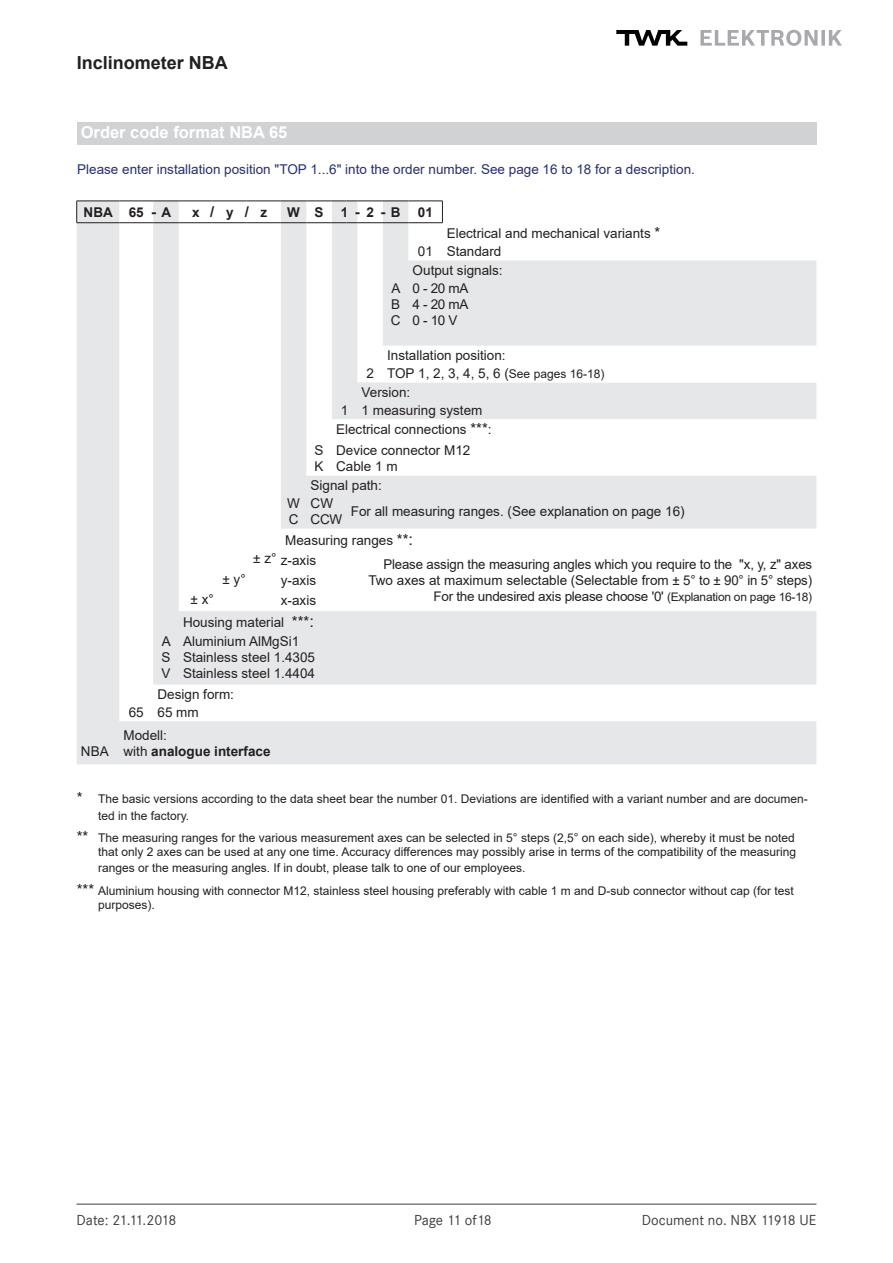
<style>
.page{position:relative;width:893px;height:1263px;background:#fff}
.page>*{position:absolute;margin:0;border:0;box-sizing:border-box;transform-origin:0 0}
.t1{font:700 18px "Arial";color:#231f20}
.t2{font:700 16.5px "Arial";color:#fff}
.t3{font:15px "Corporate S";color:#3e3e3f}
.t4{font:15px "Corporate S";letter-spacing:-.03em;color:#3e3e3f}
.t5{font:700 15px "Arial";color:#231f20}
.t6{font:13.5px/16.2px "Arial";color:#231f20}
.t7{font:13.5px "Arial";color:#262f6f}
.t8{font:700 13.5px/16.2px "Arial";color:#231f20}
.t9{font:13.2px "Arial";letter-spacing:-.02em;color:#231f20}
.t10{font:12px/16.2px "Arial";color:#231f20}
.s1{font-size:15px}
.s2{font-size:12px}
.s3{font-size:16.5px}
.s4{font-size:11.7px}
.s5{font-weight:400}
</style>
<div class="page">
<hr style="left:77px;top:1203px;width:739px;height:2px;background:#7c7f81">
<svg style="left:616px;top:30px;width:71px;height:16px"></svg>
<svg style="left:700px;top:30px;width:142px;height:16px"></svg>
<div style="left:77px;top:122px;width:739px;height:23px;background:#d1d2d4"></div>
<svg style="left:77px;top:202px;width:739px;height:562px;fill:#e6e7e9"></svg>
<svg style="left:213px;top:202px;width:603px;height:347px"></svg>
<hr style="left:77px;top:201px;width:42px;height:1px;background:#231f20">
<svg style="left:76px;top:201px;width:1px;height:22px"></svg>
<hr style="left:119px;top:201px;width:34px;height:1px;background:#231f20">
<svg style="left:153px;top:201px;width:26px;height:1px"></svg>
<hr style="left:179px;top:201px;width:34px;height:1px;background:#231f20">
<hr style="left:213px;top:201px;width:34px;height:1px;background:#231f20">
<hr style="left:247px;top:201px;width:34px;height:1px;background:#231f20">
<svg style="left:281px;top:201px;width:127px;height:1px"></svg>
<hr style="left:408px;top:201px;width:35px;height:1px;background:#231f20">
<svg style="left:442px;top:201px;width:1px;height:21px"></svg>
<hr style="left:77px;top:222px;width:42px;height:1px;background:#231f20">
<hr style="left:119px;top:222px;width:34px;height:1px;background:#231f20">
<svg style="left:153px;top:222px;width:26px;height:1px"></svg>
<hr style="left:179px;top:222px;width:34px;height:1px;background:#231f20">
<hr style="left:213px;top:222px;width:34px;height:1px;background:#231f20">
<hr style="left:247px;top:222px;width:34px;height:1px;background:#231f20">
<svg style="left:281px;top:222px;width:127px;height:1px"></svg>
<hr style="left:408px;top:222px;width:35px;height:1px;background:#231f20">
<h1 class="t1" style="left:77px;top:50px;width:153px">Inclinometer NBA</h1>
<h2 class="t2" style="left:81px;top:121px;width:208px">Order code format NBA 65</h2>
<p class="t7" style="left:77px;top:160px;width:619px">Please enter installation position "TOP 1...6" into the order number. See page 16 to 18 for a description.</p>
<p class="t5" style="left:151px;top:201px;width:6px">-</p>
<p class="t5" style="left:210px;top:201px;width:6px">/</p>
<p class="t5" style="left:245px;top:201px;width:6px">/</p>
<p class="t5" style="left:355px;top:201px;width:32px">- -</p>
<p class="t8" style="left:84px;top:204px;width:62px">NBA 65</p>
<p class="t8" style="left:161px;top:204px;width:11px">A</p>
<p class="t8" style="left:192px;top:204px;width:9px">x</p>
<p class="t8" style="left:226px;top:204px;width:9px">y</p>
<p class="t8" style="left:260px;top:204px;width:8px">z</p>
<p class="t8" style="left:287px;top:204px;width:38px">W S</p>
<p class="t8" style="left:341px;top:204px;width:9px">1</p>
<p class="t8" style="left:366px;top:204px;width:9px">2</p>
<p class="t8" style="left:391px;top:204px;width:11px">B</p>
<p class="t8" style="left:418px;top:204px;width:17px">01</p>
<p class="t6" style="left:447px;top:225px;width:215px">Electrical and mechanical variants <span class="s1">*</span></p>
<p class="t6" style="left:418px;top:243px;width:85px">01 Standard</p>
<p class="t6" style="left:413px;top:262px;width:92px">Output signals:</p>
<p class="t6" style="left:391px;top:280px;width:11px;text-align:justify">A B C</p>
<p class="t6" style="left:413px;top:280px;width:57px;text-align:justify">0 - 20 mA 4 - 20 mA 0 - 10 V</p>
<p class="t6" style="left:387px;top:347px;width:120px">Installation position:</p>
<p class="t6" style="left:366px;top:365px;width:239px">2 TOP 1, 2, 3, 4, 5, 6 (<span class="s2">See pages 16-18)</span></p>
<p class="t6" style="left:362px;top:384px;width:50px">Version:</p>
<p class="t6" style="left:341px;top:402px;width:143px">1 1 measuring system</p>
<p class="t6" style="left:336px;top:421px;width:157px">Electrical connections <span class="s1">***</span>:</p>
<p class="t6" style="left:315px;top:442px;width:11px">S<br>K</p>
<p class="t6" style="left:336px;top:442px;width:136px">Device connector M12<br>Cable 1 m</p>
<p class="t6" style="left:311px;top:477px;width:73px">Signal path:</p>
<p class="t6" style="left:191px;top:591px;width:25px">± x°</p>
<p class="t6" style="left:222px;top:571px;width:25px">± y°</p>
<p class="t6" style="left:287px;top:495px;width:14px">W<br>C</p>
<p class="t6" style="left:311px;top:495px;width:33px">CW<br>CCW</p>
<p class="t6" style="left:285px;top:497px;width:401px;line-height:28.7px;text-indent:66px">For all measuring ranges. (See explanation on page 16)<br>Measuring ranges <span class="s1">**</span><span class="s3">:</span></p>
<p class="t6" style="left:253px;top:550px;width:25px">± z°</p>
<p class="t6" style="left:281px;top:549px;width:37px;line-height:20.4px;text-align:justify">z-axis y-axis x-axis</p>
<p class="t6" style="left:368px;top:556px;width:445px;text-align:right">Please assign the measuring angles which you require to the "x, y, z" axes<br>Two axes at maximum selectable (Selectable from ± 5° to ± 90° in 5° steps)</p>
<p class="t9" style="left:434px;top:587px;width:380px">For the undesired axis please choose '0' <span class="s4">(Explanation on page 16-18</span><span class="s2">)</span></p>
<p class="t6" style="left:183px;top:614px;width:132px">Housing material <span class="s1">***</span><span class="s3">:</span></p>
<p class="t6" style="left:81px;top:743px;width:29px">NBA</p>
<p class="t6" style="left:162px;top:633px;width:11px;text-align:justify">A S V</p>
<p class="t6" style="left:183px;top:633px;width:134px">Aluminium AlMgSi1<br>Stainless steel 1.4305<br>Stainless steel 1.4404</p>
<p class="t6" style="left:129px;top:685px;width:107px;line-height:18.3px;text-indent:29px">Design form:<br>65 65 mm</p>
<p class="t8" style="left:123px;top:727px;width:149px"><span class="s5">Modell:<br>with</span> analogue interface</p>
<p class="t10" style="left:98px;top:791px;width:711px;text-indent:-21px"><span class="s1">*</span> The basic versions according to the data sheet bear the number 01. Deviations are identified with a variant number and are documen&shy;ted in the factory.</p>
<p class="t10" style="left:77px;top:830px;width:721px;line-height:14.4px;text-align:right"><span class="s1">**</span> The measuring ranges for the various measurement axes can be selected in 5° steps (2,5° on each side), whereby it must be noted that only 2 axes can be used at any one time. Accuracy differences may possibly arise in terms of the compatibility of the measuring</p>
<p class="t10" style="left:77px;top:857px;width:718px;line-height:22.2px;text-indent:21px">ranges or the measuring angles. If in doubt, please talk to one of our employees.<br><span class="s1">***</span> Aluminium housing with connector M12, stainless steel housing preferably with cable 1 m and D-sub connector without cap (for test</p>
<p class="t10" style="left:98px;top:897px;width:58px">purposes).</p>
<p class="t4" style="left:77px;top:1211px;width:101px">Date: 21.11.2018</p>
<p class="t3" style="left:414px;top:1211px;width:79px">Page 11 of18</p>
<p class="t3" style="left:642px;top:1211px;width:176px">Document no. NBX 11918 UE</p>
</div>
